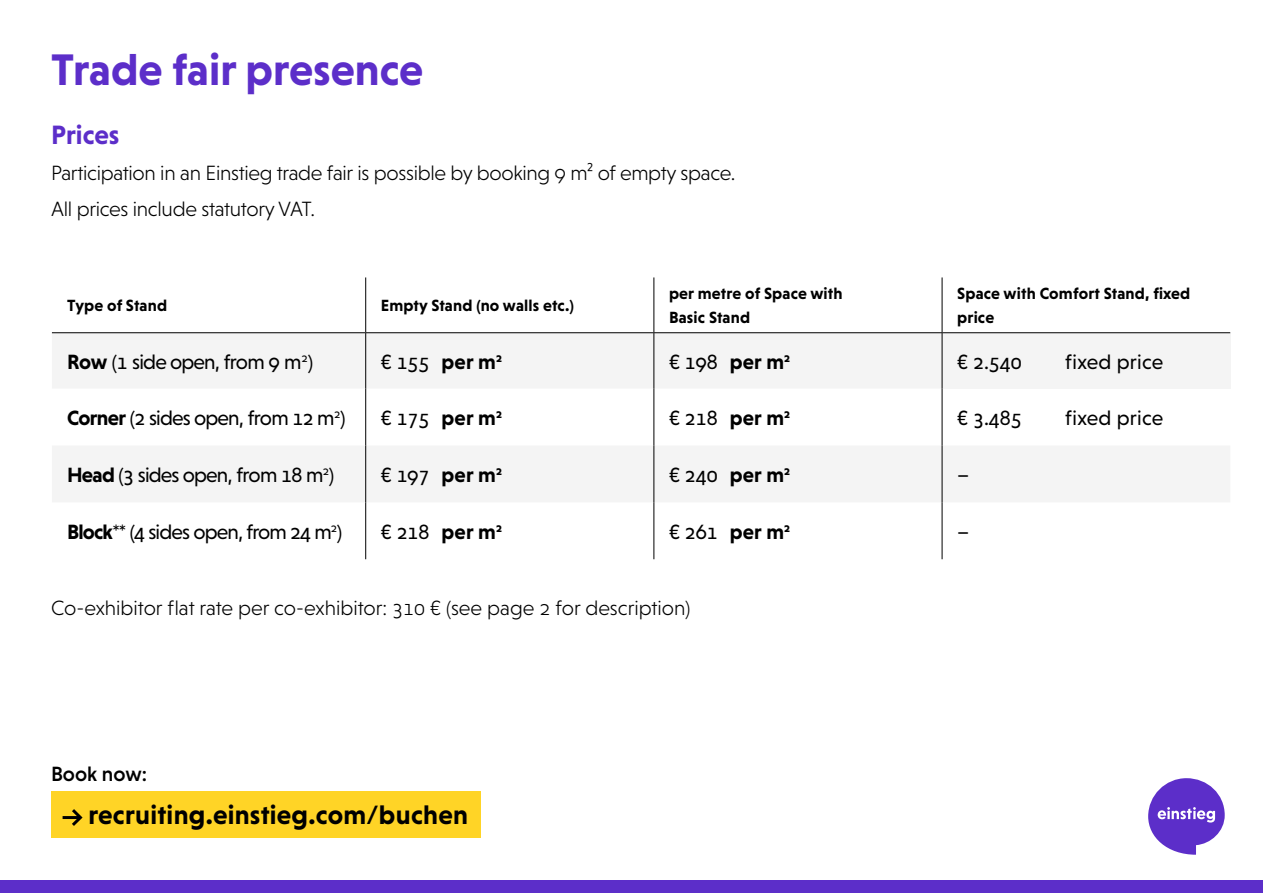
<style>
.page{position:relative;width:1263px;height:893px;background:#fff}
.page>*{position:absolute;margin:0;border:0;box-sizing:border-box;transform-origin:0 0}
.t1{font:700 45px "Niveau Grotesk";color:#5c2ec9}
.t2{font:700 27px "Niveau Grotesk";letter-spacing:.01em;color:#000}
.t3{font:700 27px "Niveau Grotesk";color:#5c2ec9}
.t4{font:21px "Niveau Grotesk";letter-spacing:-.03em;color:#000}
.t5{font:300 21px/36px "Niveau Grotesk";letter-spacing:-.015em;color:#000}
.t6{font:21px "Niveau Grotesk";letter-spacing:.01em;color:#000}
.t7{font:500 21px "Niveau Grotesk";color:#000}
.t8{font:700 16.5px/24px "Niveau Grotesk";letter-spacing:.01em;color:#000}
.s1{font-weight:700}
</style>
<div class="page">
<svg style="left:1148px;top:778px;width:77px;height:77px"></svg>
<div style="left:0;top:880px;width:1263px;height:13px;background:#5c2ec9"></div>
<svg style="left:52px;top:333px;width:1178px;height:169px;fill:#f4f4f4"></svg>
<div style="left:942px;top:333px;width:288px;height:56px;background:#f4f4f4"></div>
<hr style="left:365px;top:333px;width:1px;height:56px;background:#000">
<hr style="left:653px;top:333px;width:1px;height:56px;background:#000">
<hr style="left:942px;top:333px;width:1px;height:56px;background:#000">
<hr style="left:365px;top:389px;width:1px;height:56px;background:#000">
<hr style="left:653px;top:389px;width:1px;height:56px;background:#000">
<hr style="left:942px;top:389px;width:1px;height:56px;background:#000">
<hr style="left:365px;top:445px;width:1px;height:57px;background:#000">
<hr style="left:653px;top:445px;width:1px;height:57px;background:#000">
<hr style="left:942px;top:445px;width:1px;height:57px;background:#000">
<hr style="left:365px;top:502px;width:1px;height:57px;background:#000">
<hr style="left:653px;top:502px;width:1px;height:57px;background:#000">
<hr style="left:942px;top:502px;width:1px;height:57px;background:#000">
<hr style="left:52px;top:332px;width:314px;height:1px;background:#000">
<hr style="left:365px;top:277px;width:1px;height:55px;background:#000">
<hr style="left:366px;top:332px;width:288px;height:1px;background:#000">
<hr style="left:653px;top:277px;width:1px;height:55px;background:#000">
<hr style="left:654px;top:332px;width:288px;height:1px;background:#000">
<hr style="left:942px;top:277px;width:1px;height:55px;background:#000">
<hr style="left:942px;top:332px;width:288px;height:1px;background:#000">
<div style="left:51px;top:791px;width:429px;height:47px;background:#ffd426"></div>
<svg style="left:63px;top:809px;width:20px;height:17px"></svg>
<h1 class="t1" style="left:51px;top:48px;width:374px">Trade fair presence</h1>
<p class="t3" style="left:51px;top:122px;width:70px">Prices</p>
<p class="t5" style="left:51px;top:156px;width:686px">Participation in an Einstieg trade fair is possible by booking 9 m² of empty space.<br>All prices include statutory VAT.</p>
<p class="t8" style="left:67px;top:294px;width:102px">Type of Stand</p>
<p class="t8" style="left:381px;top:294px;width:195px">Empty Stand (no walls etc.)</p>
<p class="t8" style="left:669px;top:282px;width:175px">per metre of Space with<br>Basic Stand</p>
<p class="t8" style="left:957px;top:282px;width:235px">Space with Comfort Stand, fixed price</p>
<p class="t4" style="left:67px;top:352px;width:247px"><span class="s1">Row</span> (1 side open, from 9 m<sup>2</sup>)</p>
<p class="t4" style="left:381px;top:352px;width:123px">€ 155 <span class="s1">per m</span><sup>2</sup></p>
<p class="t4" style="left:669px;top:352px;width:123px">€ 198 <span class="s1">per m</span><sup>2</sup></p>
<p class="t4" style="left:957px;top:352px;width:66px">€ 2.540</p>
<p class="t6" style="left:1065px;top:352px;width:99px">fixed price</p>
<p class="t4" style="left:67px;top:408px;width:280px"><span class="s1">Corner</span> (2 sides open, from 12 m<sup>2</sup>)</p>
<p class="t4" style="left:381px;top:408px;width:123px">€ 175 <span class="s1">per m</span><sup>2</sup></p>
<p class="t4" style="left:669px;top:408px;width:123px">€ 218 <span class="s1">per m</span><sup>2</sup></p>
<p class="t4" style="left:957px;top:408px;width:66px">€ 3.485</p>
<p class="t6" style="left:1065px;top:408px;width:99px">fixed price</p>
<p class="t4" style="left:67px;top:465px;width:269px"><span class="s1">Head</span> (3 sides open, from 18 m<sup>2</sup>)</p>
<p class="t4" style="left:381px;top:465px;width:123px">€ 197 <span class="s1">per m</span><sup>2</sup></p>
<p class="t4" style="left:669px;top:465px;width:123px">€ 240 <span class="s1">per m</span><sup>2</sup></p>
<p class="t4" style="left:957px;top:465px;width:14px">–</p>
<p class="t4" style="left:67px;top:521px;width:277px"><span class="s1">Block**</span> (4 sides open, from 24 m<sup>2</sup>)</p>
<p class="t4" style="left:381px;top:521px;width:123px">€ 218 <span class="s1">per m</span><sup>2</sup></p>
<p class="t4" style="left:669px;top:521px;width:123px">€ 261 <span class="s1">per m</span><sup>2</sup></p>
<p class="t4" style="left:957px;top:521px;width:14px">–</p>
<p class="t5" style="left:51px;top:590px;width:641px">Co-exhibitor flat rate per co-exhibitor: 310 € (see page 2 for description)</p>
<p class="t7" style="left:51px;top:764px;width:98px">Book now:</p>
<p class="t2" style="left:88px;top:802px;width:381px">recruiting.einstieg.com/buchen</p>
</div>
